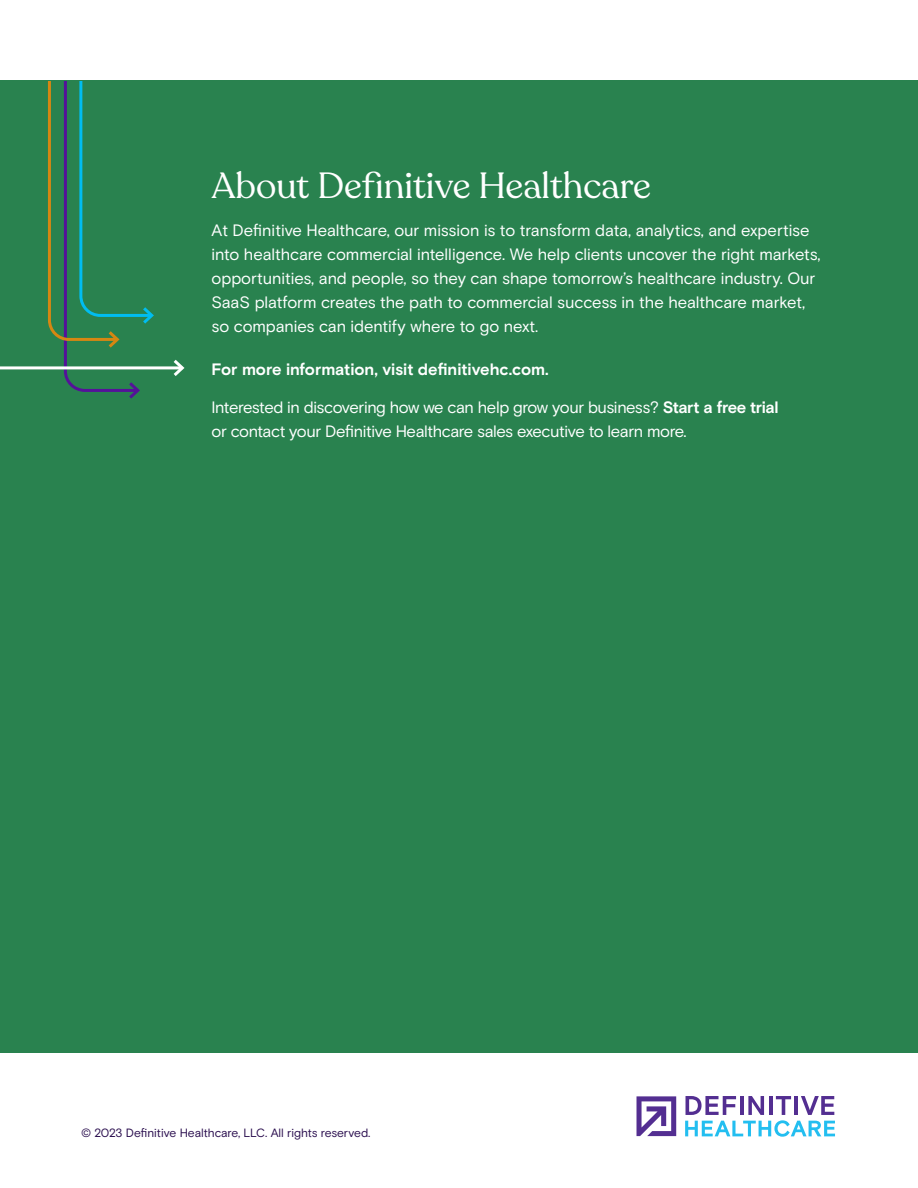
<style>
.page{position:relative;width:918px;height:1188px;background:#fff}
.page>*{position:absolute;margin:0;border:0;box-sizing:border-box;transform-origin:0 0}
.Headline_24_28{font:36px "Recoleta";color:#fff}
.Body_copy_11_16{font:16.5px/24px "Basis Grotesque";letter-spacing:-.01em;color:#fff}
.Subhead_16_20{font:700 16.5px "Basis Grotesque";color:#fff}
.t1{font:12px "Basis Grotesque";letter-spacing:-.005em;color:#2b0f4f}
.s1{font-weight:700}
</style>
<div class="page">
<div style="left:0;top:81px;width:918px;height:972px;background:#29824f"></div>
<svg style="left:685px;top:1096px;width:150px;height:41px"></svg>
<svg style="left:637px;top:1096px;width:39px;height:40px"></svg>
<svg style="left:46px;top:80px;width:110px;height:319px"></svg>
<hr style="left:0;top:366px;width:182px;height:3px;background:#fff">
<svg style="left:170px;top:359px;width:15px;height:17px"></svg>
<p class="Headline_24_28" style="left:212px;top:163px;width:441px">About Definitive Healthcare</p>
<p class="Body_copy_11_16" style="left:212px;top:218px;width:611px">At Definitive Healthcare, our mission is to transform data, analytics, and expertise into healthcare commercial intelligence. We help clients uncover the right markets, opportunities, and people, so they can shape tomorrow’s healthcare industry. Our SaaS platform creates the path to commercial success in the healthcare market, so companies can identify where to go next.</p>
<p class="Subhead_16_20" style="left:212px;top:360px;width:339px">For more information, visit definitivehc.com.</p>
<p class="Body_copy_11_16" style="left:212px;top:395px;width:569px">Interested in discovering how we can help grow your business? <span class="s1">Start a free trial </span>or contact your Definitive Healthcare sales executive to learn more.</p>
<p class="t1" style="left:81px;top:1126px;width:291px">© 2023 Definitive Healthcare, LLC. All rights reserved.</p>
</div>
